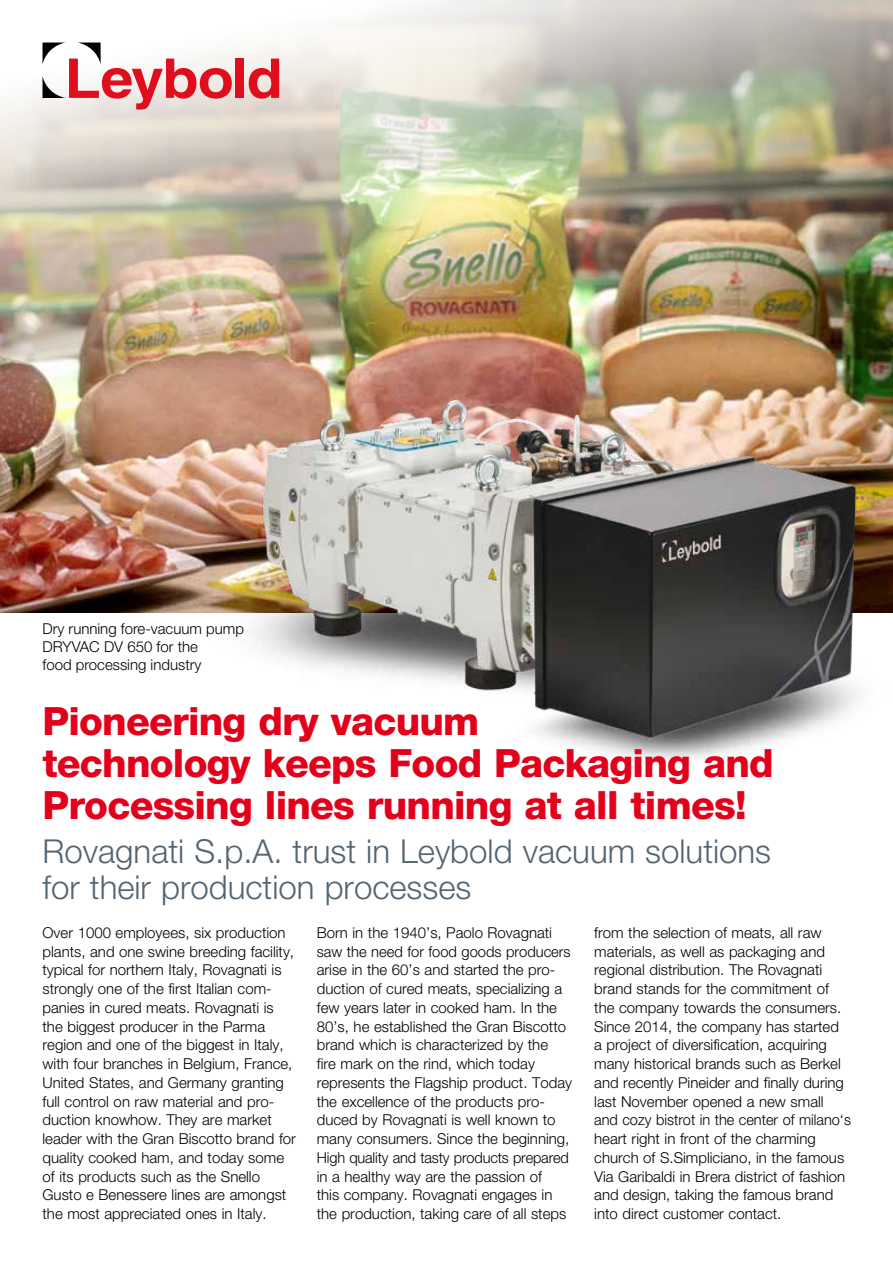
<style>
.page{position:relative;width:893px;height:1263px;background:#fff}
.page>*{position:absolute;margin:0;border:0;box-sizing:border-box;transform-origin:0 0}
.t1{font:800 39px/42px "Helvetica Neue LT Std";letter-spacing:-.02em;color:#e2001a}
.t2{font:300 33px/36px "Helvetica Neue LT Std";color:#546572}
.t3{font:300 15px/18.8px "Helvetica Neue LT Std";color:#000}
</style>
<div class="page">
<img style="left:0;top:0;width:893px;height:612px">
<div style="left:236px;top:59px;width:8px;height:39px;background:#e00d1d"></div>
<svg style="left:249px;top:59px;width:30px;height:40px"></svg>
<svg style="left:43px;top:43px;width:189px;height:67px"></svg>
<img style="left:173px;top:361px;width:720px;height:399px">
<p class="t3" style="left:43px;top:619px;width:203px;line-height:18px">Dry running fore-vacuum pump<br>DRYVAC DV 650 for the<br>food processing industry</p>
<h1 class="t1" style="left:43px;top:700px;width:733px">Pioneering dry vacuum<br>technology keeps Food Packaging and<br>Processing lines running at all times!</h1>
<h2 class="t2" style="left:43px;top:833px;width:730px">Rovagnati S.p.A. trust in Leybold vacuum solutions for their production processes</h2>
<p class="t3" style="left:43px;top:923px;width:255px">Over 1000 employees, six production plants, and one swine breeding facility, typical for northern Italy, Rovagnati is strongly one of the first Italian com&shy;panies in cured meats. Rovagnati is the biggest producer in the Parma region and one of the biggest in Italy, with four branches in Belgium, France, United States, and Germany granting full control on raw material and pro&shy;duction knowhow. They are market leader with the Gran Biscotto brand for quality cooked ham, and today some of its products such as the Snello Gusto e Benessere lines are amongst the most appreciated ones in Italy.</p>
<p class="t3" style="left:317px;top:923px;width:257px">Born in the 1940’s, Paolo Rovagnati saw the need for food goods producers arise in the 60’s and started the pro&shy;duction of cured meats, specializing a few years later in cooked ham. In the 80’s, he established the Gran Biscotto brand which is characterized by the<br>fire mark on the rind, which today represents the Flagship product. Today the excellence of the products pro&shy;duced by Rovagnati is well known to many consumers. Since the beginning, High quality and tasty products prepared in a healthy way are the passion of<br>this company. Rovagnati engages in the production, taking care of all steps</p>
<p class="t3" style="left:594px;top:923px;width:258px">from the selection of meats, all raw materials, as well as packaging and regional distribution. The Rovagnati brand stands for the commitment of the company towards the consumers.<br>Since 2014, the company has started<br>a project of diversification, acquiring many historical brands such as Berkel and recently Pineider and finally during last November opened a new small and cozy bistrot in the center of milano‘s heart right in front of the charming church of S.Simpliciano, in the famous Via Garibaldi in Brera district of fashion and design, taking the famous brand into direct customer contact.</p>
</div>
